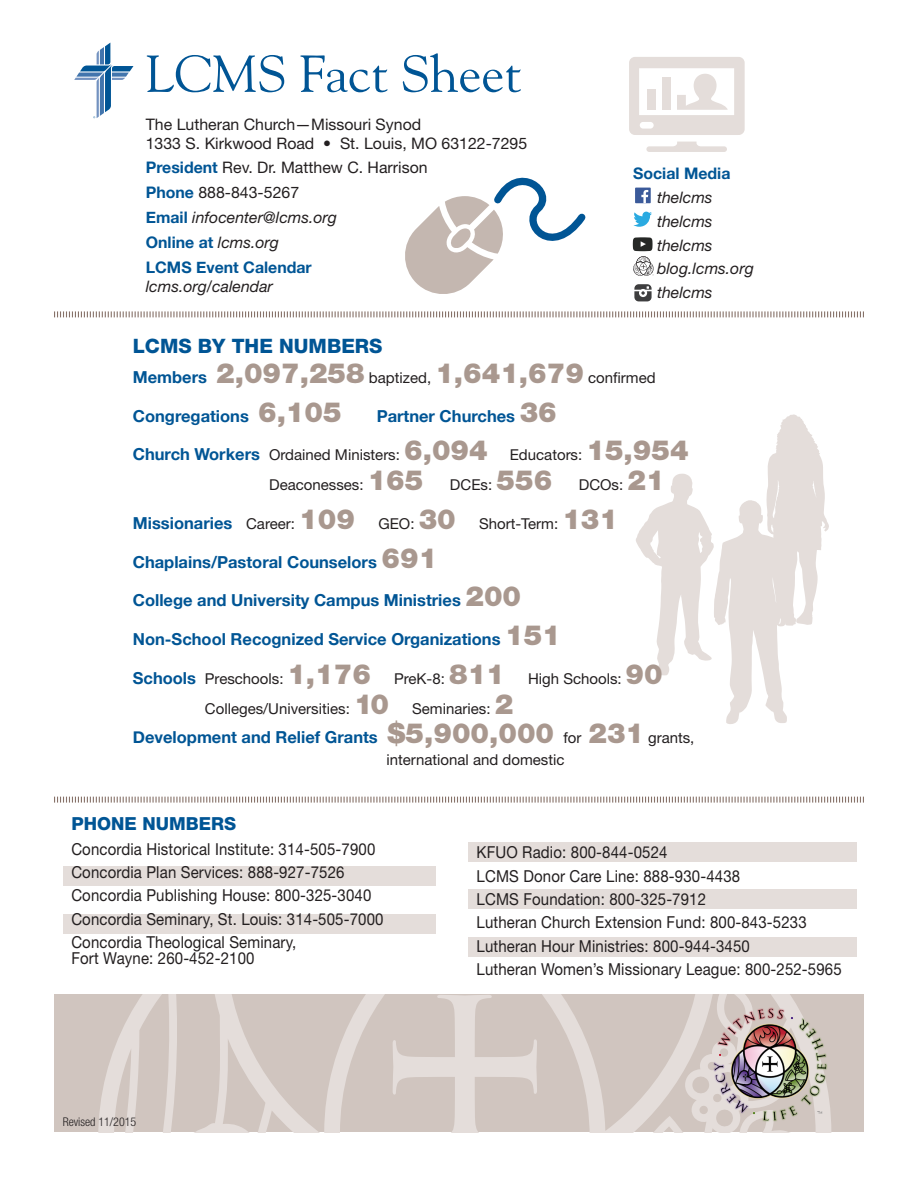
<style>
.page{position:relative;width:918px;height:1188px;background:#fff}
.page>*{position:absolute;margin:0;border:0;box-sizing:border-box;transform-origin:0 0}
.t1{font:51.6px "Goudy Std";color:#005595}
.text{font:900 27.75px "Helvetica Neue LT Std";color:#a9988f}
.t2{font:800 19.8px "Helvetica Neue LT Std";color:#005595}
.t3{font:800 18px "Helvetica Neue LT Std";color:#005595}
.text-2{font:16.5px/15.9px "Helvetica Neue LT Std";letter-spacing:.01em;color:#231f20;scale:.91 1}
.text-3{font:700 16.5px "Helvetica Neue";color:#005595}
.text-4{font:15.9px "Helvetica Neue LT Std";color:#231f20}
.text-5{font:italic 15.9px "Helvetica Neue LT Std";color:#231f20}
.text-6{font:700 15.9px "Helvetica Neue";color:#005595}
.text-7{font:15px "Helvetica Neue LT Std";color:#231f20}
.t4{font:300 condensed 12px "Helvetica Neue LT Std";color:#231f20}
.s1{font-family:"Helvetica Neue";font-weight:700;color:#005595}
.s2{font-family:"Helvetica Neue";font-weight:700;font-style:normal;color:#005595}
.s3{font-family:"Helvetica Neue LT Std";font-weight:400;font-style:italic;color:#231f20}
.s4{font-family:"Helvetica Neue";font-weight:700;font-size:16.5px;color:#005595}
.s5{font-weight:400;font-size:15px;color:#231f20}
.s6{font-family:"Helvetica Neue LT Std";font-weight:900;font-size:27.75px;color:#a9988f}
.s7{font-weight:900;font-size:27.75px;color:#a9988f}
.s8{font-family:"Helvetica Neue LT Std";font-weight:400;font-size:15px;color:#231f20}
</style>
<div class="page">
<svg style="left:636px;top:414px;width:193px;height:310px"></svg>
<div style="left:63px;top:867px;width:373px;height:19px;background:#e4ddda"></div>
<div style="left:63px;top:914px;width:373px;height:19px;background:#e4ddda"></div>
<div style="left:468px;top:842px;width:388px;height:20px;background:#e4ddda"></div>
<div style="left:468px;top:890px;width:388px;height:19px;background:#e4ddda"></div>
<div style="left:468px;top:937px;width:388px;height:19px;background:#e4ddda"></div>
<div style="left:54px;top:994px;width:810px;height:138px;background:#d0c5bf"></div>
<svg style="left:98px;top:994px;width:733px;height:138px"></svg>
<svg style="left:74px;top:43px;width:60px;height:75px"></svg>
<img style="left:712px;top:1006px;width:117px;height:117px">
<svg style="left:646px;top:142px;width:81px;height:10px"></svg>
<svg style="left:629px;top:57px;width:116px;height:78px"></svg>
<div style="left:648px;top:90px;width:8px;height:20px;background:#e4ddda"></div>
<div style="left:662px;top:78px;width:9px;height:32px;background:#e4ddda"></div>
<svg style="left:54px;top:311px;width:810px;height:7px"></svg>
<svg style="left:54px;top:796px;width:810px;height:7px"></svg>
<svg style="left:405px;top:177px;width:181px;height:117px"></svg>
<svg style="left:633px;top:212px;width:19px;height:15px"></svg>
<div style="left:635px;top:188px;width:16px;height:15px;background:#3b5a9a"></div>
<svg style="left:641px;top:190px;width:7px;height:13px"></svg>
<svg style="left:634px;top:284px;width:18px;height:17px"></svg>
<svg style="left:633px;top:237px;width:21px;height:39px"></svg>
<p class="t1" style="left:146px;top:42px;width:377px">LCMS Fact Sheet</p>
<p class="text-4" style="left:146px;top:115px;width:277px">The Lutheran Church—Missouri Synod</p>
<p class="text-4" style="left:146px;top:134px;width:383px">1333 S. Kirkwood Road • St. Louis, MO 63122-7295</p>
<p class="text-4" style="left:146px;top:158px;width:283px"><span class="s1">President</span> Rev. Dr. Matthew C. Harrison</p>
<p class="text-4" style="left:146px;top:183px;width:155px"><span class="s1">Phone</span> 888-843-5267</p>
<p class="text-5" style="left:146px;top:208px;width:193px"><span class="s2">Email</span> infocenter@lcms.org</p>
<p class="text-6" style="left:146px;top:230px;width:135px">Online at <span class="s3">lcms.org</span></p>
<p class="text-6" style="left:146px;top:255px;width:167px">LCMS Event Calendar</p>
<p class="text-5" style="left:146px;top:277px;width:129px">lcms.org/calendar</p>
<p class="text-6" style="left:633px;top:161px;width:99px">Social Media</p>
<p class="text-5" style="left:657px;top:188px;width:57px">thelcms</p>
<p class="text-5" style="left:657px;top:212px;width:57px">thelcms</p>
<p class="text-5" style="left:657px;top:235px;width:57px">thelcms</p>
<p class="text-5" style="left:657px;top:259px;width:98px">blog.lcms.org</p>
<p class="text-5" style="left:657px;top:283px;width:57px">thelcms</p>
<p class="t2" style="left:133px;top:334px;width:251px">LCMS BY THE NUMBERS</p>
<p class="text" style="left:133px;top:356px;width:524px"><span class="s4">Members</span> 2,097,258 <span class="s5">baptized,</span> 1,641,679 <span class="s5">confirmed</span></p>
<p class="text-3" style="left:133px;top:403px;width:210px">Congregations <span class="s6">6,105</span></p>
<p class="text-3" style="left:377px;top:403px;width:182px">Partner Churches <span class="s6">36</span></p>
<p class="text-7" style="left:133px;top:446px;width:356px"><span class="s4">Church Workers</span> Ordained Ministers: <span class="s7">6,094</span></p>
<p class="text-7" style="left:510px;top:446px;width:180px">Educators: <span class="s7">15,954</span></p>
<p class="text-7" style="left:269px;top:476px;width:156px">Deaconesses: <span class="s7">165</span></p>
<p class="text-7" style="left:450px;top:476px;width:104px">DCEs: <span class="s7">556</span></p>
<p class="text-7" style="left:579px;top:476px;width:87px">DCOs: <span class="s7">21</span></p>
<p class="text-3" style="left:133px;top:510px;width:224px">Missionaries <span class="s8">Career:</span> <span class="s6">109</span></p>
<p class="text-7" style="left:378px;top:515px;width:79px">GEO: <span class="s7">30</span></p>
<p class="text-7" style="left:479px;top:515px;width:141px">Short-Term: <span class="s7">131</span></p>
<p class="text-3" style="left:133px;top:549px;width:306px">Chaplains/Pastoral Counselors <span class="s6">691</span></p>
<p class="text-3" style="left:133px;top:587px;width:390px">College and University Campus Ministries <span class="s6">200</span></p>
<p class="text-3" style="left:133px;top:626px;width:430px">Non-School Recognized Service Organizations <span class="s6">151</span></p>
<p class="text-7" style="left:133px;top:669px;width:240px"><span class="s4">Schools</span> Preschools: <span class="s7">1,176</span></p>
<p class="text-7" style="left:394px;top:669px;width:112px">PreK-8: <span class="s7">811</span></p>
<p class="text-7" style="left:528px;top:669px;width:136px">High Schools: <span class="s7">90</span></p>
<p class="text-7" style="left:205px;top:699px;width:186px">Colleges/Universities: <span class="s7">10</span></p>
<p class="text-7" style="left:412px;top:699px;width:103px">Seminaries: <span class="s7">2</span></p>
<p class="text-3" style="left:133px;top:724px;width:563px">Development and Relief Grants <span class="s6">$5,900,000</span> <span class="s8">for</span> <span class="s6">231</span> <span class="s8">grants,</span></p>
<p class="text-7" style="left:386px;top:751px;width:180px">international and domestic</p>
<p class="t3" style="left:71px;top:813px;width:166px">PHONE NUMBERS</p>
<p class="text-2" style="left:71px;top:841px;width:336px">Concordia Historical Institute: 314-505-7900</p>
<p class="text-2" style="left:71px;top:864px;width:302px">Concordia Plan Services: 888-927-7526</p>
<p class="text-2" style="left:71px;top:887px;width:331px">Concordia Publishing House: 800-325-3040</p>
<p class="text-2" style="left:71px;top:911px;width:345px">Concordia Seminary, St. Louis: 314-505-7000</p>
<p class="text-2" style="left:71px;top:934px;width:249px">Concordia Theological Seminary,<br>Fort Wayne: 260-452-2100</p>
<p class="t4" style="left:63px;top:1115px;width:75px">Revised 11/2015</p>
<p class="text-2" style="left:477px;top:844px;width:211px">KFUO Radio: 800-844-0524</p>
<p class="text-2" style="left:477px;top:868px;width:291px">LCMS Donor Care Line: 888-930-4438</p>
<p class="text-2" style="left:477px;top:891px;width:254px">LCMS Foundation: 800-325-7912</p>
<p class="text-2" style="left:477px;top:914px;width:364px">Lutheran Church Extension Fund: 800-843-5233</p>
<p class="text-2" style="left:477px;top:938px;width:302px">Lutheran Hour Ministries: 800-944-3450</p>
<p class="text-2" style="left:477px;top:961px;width:403px">Lutheran Women’s Missionary League: 800-252-5965</p>
</div>
